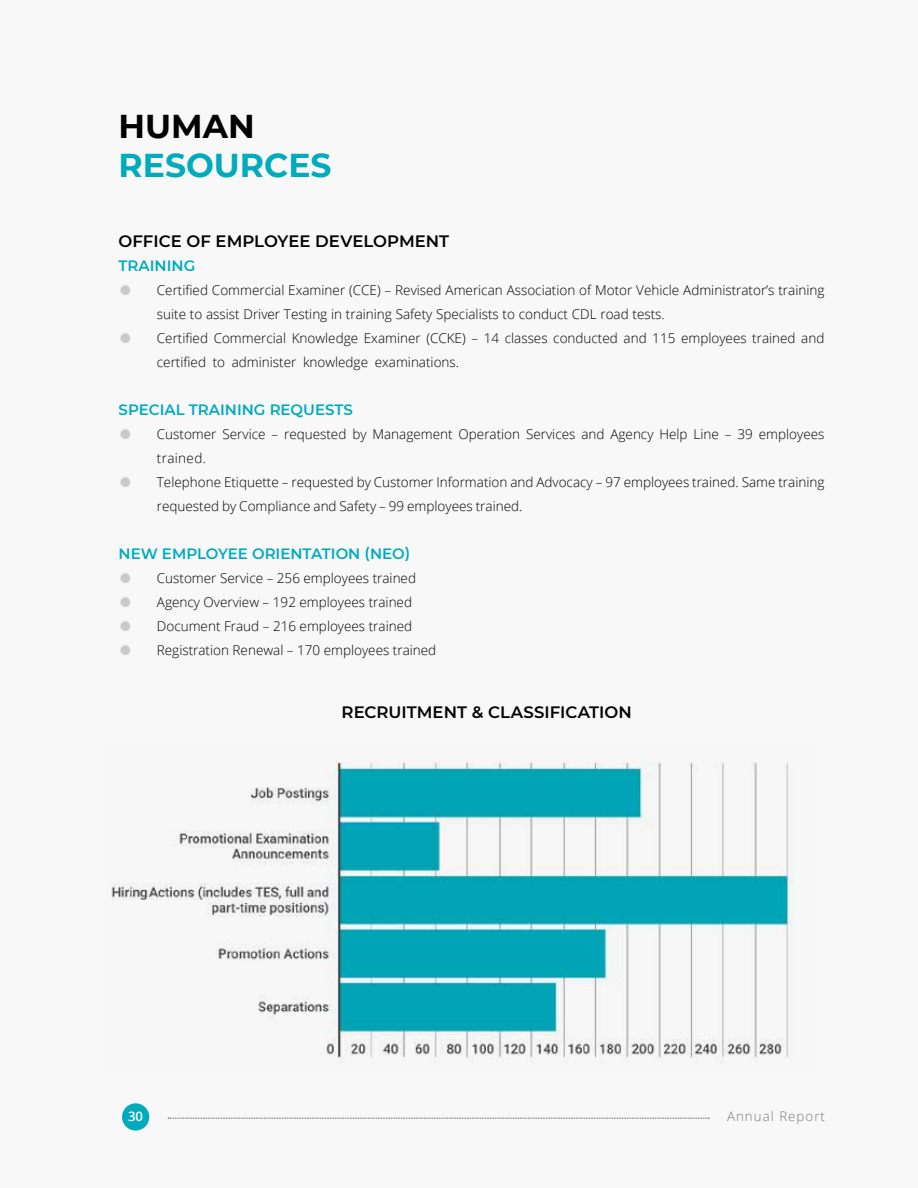
<style>
.page{position:relative;width:918px;height:1188px;background:#f8f8f8}
.page>*{position:absolute;margin:0;border:0;box-sizing:border-box;transform-origin:0 0}
.t1{font:700 33px "Montserrat";color:#00abbd}
.t2{font:700 33px "Montserrat";color:#000}
.t3{font:600 16.5px "Montserrat";color:#000}
.t4{font:600 15px "Montserrat";color:#00abbd}
.t5{font:300 13.5px/24px "Open Sans";color:#000}
.t6{font:300 13.2px "Open Sans";letter-spacing:.08em;color:#787a7c}
.t7{font:600 13.2px "Open Sans";color:#fff}
</style>
<div class="page">
<img style="left:111px;top:761px;width:683px;height:303px">
<div style="left:122px;top:1103px;width:27px;height:28px;background:#00abbd;border-radius:50%"></div>
<svg style="left:168px;top:1118px;width:541px;height:1px"></svg>
<h1 class="t2" style="left:119px;top:102px;width:138px">HUMAN</h1>
<h1 class="t1" style="left:119px;top:142px;width:214px">RESOURCES</h1>
<p class="t3" style="left:119px;top:230px;width:332px">OFFICE OF EMPLOYEE DEVELOPMENT</p>
<p class="t4" style="left:119px;top:255px;width:78px">TRAINING</p>
<p class="t5" style="left:157px;top:278px;width:669px">Certified Commercial Examiner (CCE) – Revised American Association of Motor Vehicle Administrator’s training suite to assist Driver Testing in training Safety Specialists to conduct CDL road tests.<br>Certified Commercial Knowledge Examiner (CCKE) – 14 classes conducted and 115 employees trained and certified to administer knowledge examinations.</p>
<p class="t4" style="left:119px;top:399px;width:236px">SPECIAL TRAINING REQUESTS</p>
<p class="t5" style="left:157px;top:422px;width:669px">Customer Service – requested by Management Operation Services and Agency Help Line – 39 employees trained.<br>Telephone Etiquette – requested by Customer Information and Advocacy – 97 employees trained. Same training requested by Compliance and Safety – 99 employees trained.</p>
<p class="t4" style="left:119px;top:543px;width:293px">NEW EMPLOYEE ORIENTATION (NEO)</p>
<p class="t5" style="left:157px;top:566px;width:281px">Customer Service – 256 employees trained Agency Overview – 192 employees trained Document Fraud – 216 employees trained Registration Renewal – 170 employees trained</p>
<p class="t3" style="left:342px;top:700px;width:292px">RECRUITMENT &amp; CLASSIFICATION</p>
<p class="t7" style="left:128px;top:1107px;width:17px">30</p>
<p class="t6" style="left:727px;top:1108px;width:99px">Annual Report</p>
</div>
